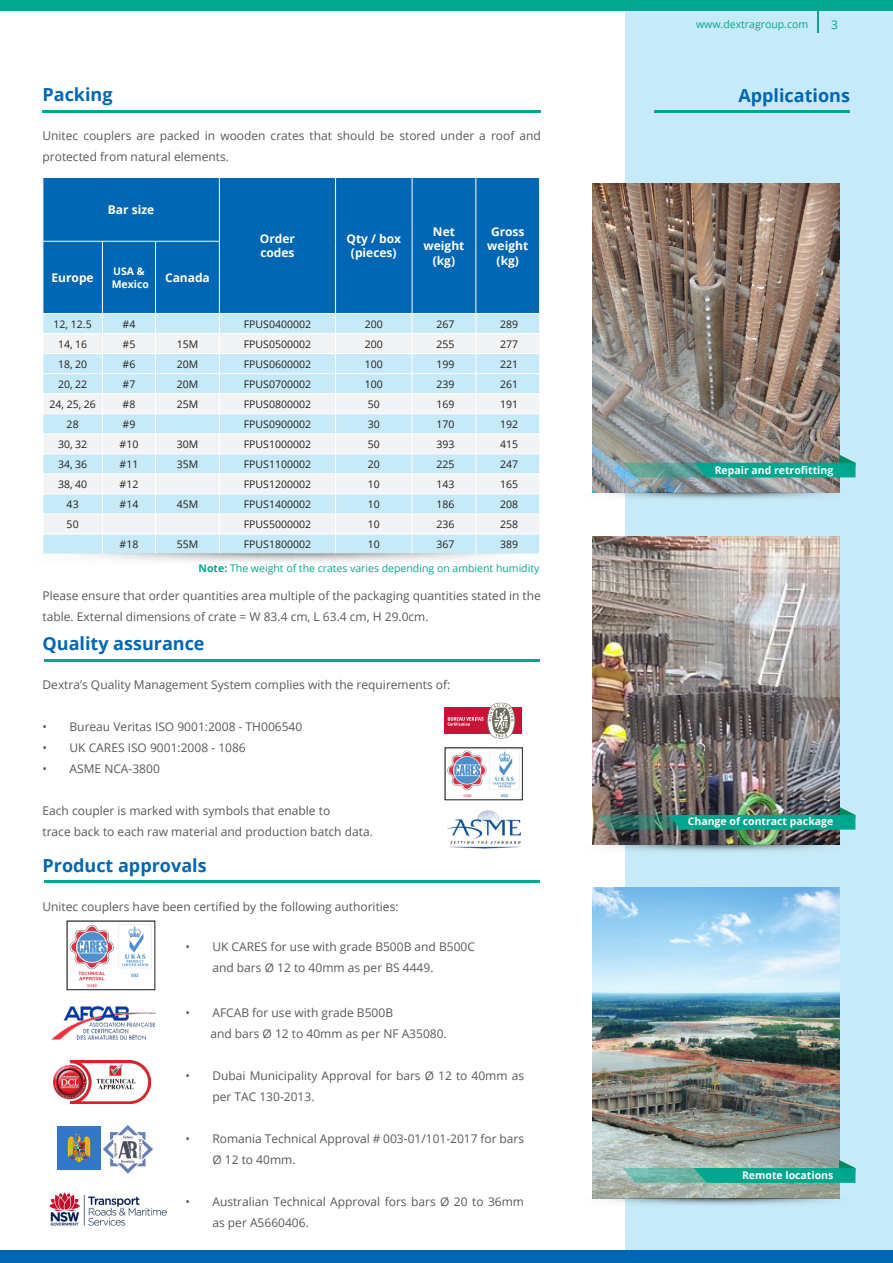
<style>
.page{position:relative;width:893px;height:1263px;background:#fff}
.page>*{position:absolute;margin:0;border:0;box-sizing:border-box;transform-origin:0 0}
.t1{font:700 18px "Open Sans";color:#0166b3}
.t2{font:12px/21px "Open Sans";color:#57585a}
.Paragraph__size_8__w{font:700 12px/14.4px "Open Sans";color:#fff;text-align:center}
.t3{font:12px "Open Sans";color:#00a78e}
.t4{font:10.5px "Open Sans";color:#231f20}
.t5{font:10.5px "Open Sans";color:#00a78e}
.Paragraph__size_8__w-2{font:700 10.5px/12.6px "Open Sans";color:#fff}
.s1{font-weight:700}
</style>
<div class="page">
<div style="left:625px;top:10px;width:268px;height:1240px;background:#c7eaf8"></div>
<div style="left:44px;top:178px;width:495px;height:135px;background:#0166b3"></div>
<hr style="left:219px;top:178px;width:1px;height:63px;background:#fff">
<hr style="left:335px;top:178px;width:1px;height:63px;background:#fff">
<hr style="left:412px;top:178px;width:1px;height:63px;background:#fff">
<hr style="left:475px;top:178px;width:1px;height:63px;background:#fff">
<hr style="left:335px;top:241px;width:1px;height:72px;background:#fff">
<hr style="left:412px;top:241px;width:1px;height:72px;background:#fff">
<hr style="left:475px;top:241px;width:1px;height:72px;background:#fff">
<hr style="left:43px;top:241px;width:59px;height:1px;background:#fff">
<hr style="left:102px;top:241px;width:54px;height:1px;background:#fff">
<hr style="left:102px;top:242px;width:1px;height:71px;background:#fff">
<hr style="left:156px;top:241px;width:64px;height:1px;background:#fff">
<hr style="left:155px;top:242px;width:1px;height:71px;background:#fff">
<hr style="left:219px;top:242px;width:1px;height:71px;background:#fff">
<svg style="left:43px;top:314px;width:496px;height:239px"></svg>
<img style="left:51px;top:1006px;width:105px;height:34px">
<hr style="left:654px;top:110px;width:196px;height:3px;background:#00a78e">
<hr style="left:43px;top:111px;width:498px;height:2px;background:#00a78e">
<hr style="left:45px;top:660px;width:495px;height:2px;background:#00a78e">
<hr style="left:45px;top:880px;width:495px;height:3px;background:#00a78e">
<img style="left:592px;top:887px;width:247px;height:311px">
<svg style="left:622px;top:1160px;width:234px;height:23px"></svg>
<img style="left:592px;top:1198px;width:258px;height:8px">
<img style="left:592px;top:184px;width:247px;height:308px">
<img style="left:622px;top:454px;width:234px;height:24px">
<img style="left:606px;top:493px;width:244px;height:8px">
<img style="left:447px;top:811px;width:73px;height:37px">
<img style="left:592px;top:536px;width:247px;height:309px">
<img style="left:597px;top:807px;width:259px;height:23px">
<img style="left:606px;top:845px;width:244px;height:8px">
<img style="left:54px;top:1061px;width:96px;height:42px">
<div style="left:445px;top:707px;width:77px;height:27px;background:#cd1136"></div>
<svg style="left:448px;top:703px;width:67px;height:35px"></svg>
<img style="left:57px;top:1127px;width:44px;height:43px">
<img style="left:104px;top:1125px;width:49px;height:49px">
<img style="left:69px;top:924px;width:83px;height:64px">
<img style="left:447px;top:750px;width:73px;height:48px">
<img style="left:49px;top:1192px;width:118px;height:34px">
<hr style="left:817px;top:8px;width:2px;height:25px;background:#00a78e">
<div style="left:0;top:0;width:893px;height:10px;background:#00a78e"></div>
<div style="left:0;top:1250px;width:893px;height:13px;background:#0166b3"></div>
<p class="t1" style="left:43px;top:82px;width:72px">Packing</p>
<p class="t2" style="left:43px;top:125px;width:500px">Unitec couplers are packed in wooden crates that should be stored under a roof and protected from natural elements.</p>
<p class="Paragraph__size_8__w" style="left:108px;top:202px;width:48px">Bar size</p>
<p class="Paragraph__size_8__w" style="left:260px;top:231px;width:37px;text-align:left">Order codes</p>
<p class="Paragraph__size_8__w" style="left:346px;top:231px;width:56px">Qty / box (pieces)</p>
<p class="Paragraph__size_8__w" style="left:424px;top:224px;width:42px">Net weight (kg)</p>
<p class="Paragraph__size_8__w" style="left:487px;top:224px;width:42px">Gross weight (kg)</p>
<p class="Paragraph__size_8__w" style="left:52px;top:270px;width:44px">Europe</p>
<p class="Paragraph__size_8__w-2" style="left:112px;top:265px;width:39px">USA &amp;<br>Mexico</p>
<p class="Paragraph__size_8__w" style="left:165px;top:270px;width:46px">Canada</p>
<p class="t4" style="left:54px;top:317px;width:40px">12, 12.5</p>
<p class="t4" style="left:123px;top:317px;width:14px">#4</p>
<p class="t4" style="left:244px;top:317px;width:69px">FPUS0400002</p>
<p class="t4" style="left:365px;top:317px;width:20px">200</p>
<p class="t4" style="left:436px;top:317px;width:20px">267</p>
<p class="t4" style="left:500px;top:317px;width:20px">289</p>
<p class="t4" style="left:58px;top:337px;width:31px">14, 16</p>
<p class="t4" style="left:123px;top:337px;width:14px">#5</p>
<p class="t4" style="left:177px;top:337px;width:23px">15M</p>
<p class="t4" style="left:244px;top:337px;width:69px">FPUS0500002</p>
<p class="t4" style="left:365px;top:337px;width:20px">200</p>
<p class="t4" style="left:436px;top:337px;width:20px">255</p>
<p class="t4" style="left:500px;top:337px;width:20px">277</p>
<p class="t4" style="left:58px;top:357px;width:31px">18, 20</p>
<p class="t4" style="left:123px;top:357px;width:14px">#6</p>
<p class="t4" style="left:177px;top:357px;width:23px">20M</p>
<p class="t4" style="left:244px;top:357px;width:69px">FPUS0600002</p>
<p class="t4" style="left:365px;top:357px;width:20px">100</p>
<p class="t4" style="left:436px;top:357px;width:20px">199</p>
<p class="t4" style="left:500px;top:357px;width:20px">221</p>
<p class="t4" style="left:58px;top:377px;width:31px">20, 22</p>
<p class="t4" style="left:123px;top:377px;width:14px">#7</p>
<p class="t4" style="left:177px;top:377px;width:23px">20M</p>
<p class="t4" style="left:244px;top:377px;width:69px">FPUS0700002</p>
<p class="t4" style="left:365px;top:377px;width:20px">100</p>
<p class="t4" style="left:436px;top:377px;width:20px">239</p>
<p class="t4" style="left:500px;top:377px;width:20px">261</p>
<p class="t4" style="left:49px;top:397px;width:48px">24, 25, 26</p>
<p class="t4" style="left:123px;top:397px;width:14px">#8</p>
<p class="t4" style="left:177px;top:397px;width:23px">25M</p>
<p class="t4" style="left:244px;top:397px;width:69px">FPUS0800002</p>
<p class="t4" style="left:368px;top:397px;width:14px">50</p>
<p class="t4" style="left:436px;top:397px;width:20px">169</p>
<p class="t4" style="left:500px;top:397px;width:20px">191</p>
<p class="t4" style="left:67px;top:417px;width:14px">28</p>
<p class="t4" style="left:123px;top:417px;width:14px">#9</p>
<p class="t4" style="left:244px;top:417px;width:69px">FPUS0900002</p>
<p class="t4" style="left:368px;top:417px;width:14px">30</p>
<p class="t4" style="left:436px;top:417px;width:20px">170</p>
<p class="t4" style="left:500px;top:417px;width:20px">192</p>
<p class="t4" style="left:58px;top:437px;width:31px">30, 32</p>
<p class="t4" style="left:120px;top:437px;width:20px">#10</p>
<p class="t4" style="left:177px;top:437px;width:23px">30M</p>
<p class="t4" style="left:244px;top:437px;width:69px">FPUS1000002</p>
<p class="t4" style="left:368px;top:437px;width:14px">50</p>
<p class="t4" style="left:436px;top:437px;width:20px">393</p>
<p class="t4" style="left:500px;top:437px;width:20px">415</p>
<p class="t4" style="left:58px;top:457px;width:31px">34, 36</p>
<p class="t4" style="left:120px;top:457px;width:20px">#11</p>
<p class="t4" style="left:177px;top:457px;width:23px">35M</p>
<p class="t4" style="left:244px;top:457px;width:69px">FPUS1100002</p>
<p class="t4" style="left:368px;top:457px;width:14px">20</p>
<p class="t4" style="left:436px;top:457px;width:20px">225</p>
<p class="t4" style="left:500px;top:457px;width:20px">247</p>
<p class="t4" style="left:58px;top:477px;width:31px">38, 40</p>
<p class="t4" style="left:120px;top:477px;width:20px">#12</p>
<p class="t4" style="left:244px;top:477px;width:69px">FPUS1200002</p>
<p class="t4" style="left:368px;top:477px;width:14px">10</p>
<p class="t4" style="left:436px;top:477px;width:20px">143</p>
<p class="t4" style="left:500px;top:477px;width:20px">165</p>
<p class="t4" style="left:67px;top:497px;width:14px">43</p>
<p class="t4" style="left:120px;top:497px;width:20px">#14</p>
<p class="t4" style="left:177px;top:497px;width:23px">45M</p>
<p class="t4" style="left:244px;top:497px;width:69px">FPUS1400002</p>
<p class="t4" style="left:368px;top:497px;width:14px">10</p>
<p class="t4" style="left:436px;top:497px;width:20px">186</p>
<p class="t4" style="left:500px;top:497px;width:20px">208</p>
<p class="t4" style="left:67px;top:517px;width:14px">50</p>
<p class="t4" style="left:244px;top:517px;width:69px">FPUS5000002</p>
<p class="t4" style="left:368px;top:517px;width:14px">10</p>
<p class="t4" style="left:436px;top:517px;width:20px">236</p>
<p class="t4" style="left:500px;top:517px;width:20px">258</p>
<p class="t4" style="left:120px;top:537px;width:20px">#18</p>
<p class="t4" style="left:177px;top:537px;width:23px">55M</p>
<p class="t4" style="left:244px;top:537px;width:69px">FPUS1800002</p>
<p class="t4" style="left:368px;top:537px;width:14px">10</p>
<p class="t4" style="left:436px;top:537px;width:20px">367</p>
<p class="t4" style="left:500px;top:537px;width:20px">389</p>
<p class="t5" style="left:199px;top:561px;width:342px"><span class="s1">Note:</span> The weight of the crates varies depending on ambient humidity</p>
<p class="t2" style="left:43px;top:585px;width:500px">Please ensure that order quantities area multiple of the packaging quantities stated in the table. External dimensions of crate = W 83.4 cm, L 63.4 cm, H 29.0cm.</p>
<p class="t1" style="left:43px;top:631px;width:164px">Quality assurance</p>
<p class="t2" style="left:43px;top:674px;width:409px">Dextra’s Quality Management System complies with the requirements of:</p>
<p class="t2" style="left:43px;top:716px;width:261px">• Bureau Veritas ISO 9001:2008 - TH006540</p>
<p class="t2" style="left:43px;top:737px;width:205px">• UK CARES ISO 9001:2008 - 1086</p>
<p class="t2" style="left:43px;top:758px;width:119px">• ASME NCA-3800</p>
<p class="t2" style="left:43px;top:800px;width:289px">Each coupler is marked with symbols that enable to</p>
<p class="t2" style="left:43px;top:821px;width:332px">trace back to each raw material and production batch data.</p>
<p class="t1" style="left:43px;top:852px;width:166px">Product approvals</p>
<p class="t2" style="left:43px;top:896px;width:358px">Unitec couplers have been certified by the following authorities:</p>
<p class="t2" style="left:212px;top:936px;width:264px;text-indent:-27px">• UK CARES for use with grade B500B and B500C and bars Ø 12 to 40mm as per BS 4449.</p>
<p class="t2" style="left:185px;top:1002px;width:209px">• AFCAB for use with grade B500B</p>
<p class="t2" style="left:210px;top:1023px;width:238px">and bars Ø 12 to 40mm as per NF A35080.</p>
<p class="t2" style="left:212px;top:1065px;width:313px;text-indent:-27px">• Dubai Municipality Approval for bars Ø 12 to 40mm as per TAC 130-2013.</p>
<p class="t2" style="left:212px;top:1128px;width:313px;text-indent:-27px">• Romania Technical Approval # 003-01/101-2017 for bars<br>Ø 12 to 40mm.</p>
<p class="t2" style="left:212px;top:1191px;width:313px;text-indent:-27px">• Australian Technical Approval fors bars Ø 20 to 36mm as per A5660406.</p>
<p class="t5" style="left:696px;top:17px;width:114px">www.dextragroup.com</p>
<p class="t3" style="left:831px;top:16px;width:8px">3</p>
<p class="t1" style="left:738px;top:83px;width:113px">Applications</p>
<p class="Paragraph__size_8__w-2" style="left:715px;top:464px;width:120px">Repair and retrofitting</p>
<p class="Paragraph__size_8__w-2" style="left:688px;top:814px;width:147px">Change of contract package</p>
<p class="Paragraph__size_8__w-2" style="left:742px;top:1169px;width:93px">Remote locations</p>
</div>
